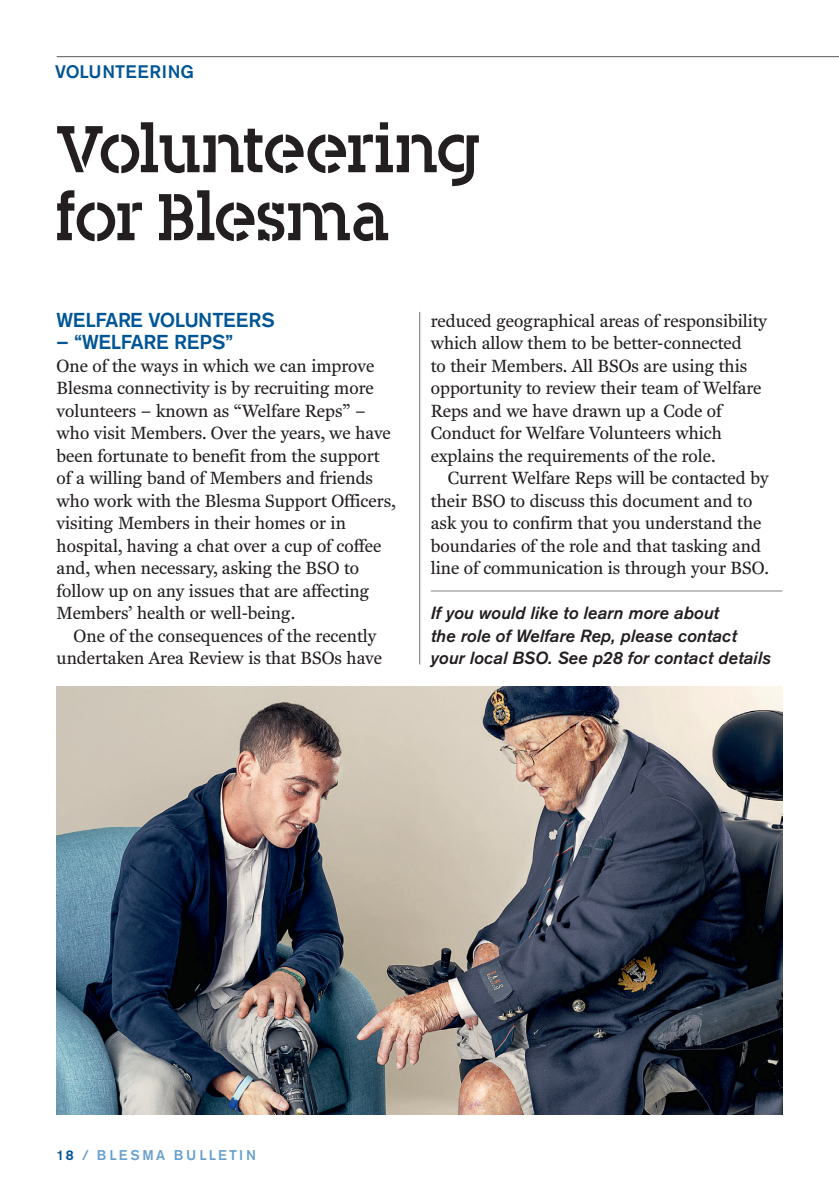
<style>
.page{position:relative;width:839px;height:1191px;background:#fff}
.page>*{position:absolute;margin:0;border:0;box-sizing:border-box;transform-origin:0 0}
.t1{font:64px/68px "Blesma";letter-spacing:-.015em;color:#231f20}
.t2{font:500 20px "Akzidenz Grotesk BQ";letter-spacing:-.02em;color:#005595}
.t3{font:18px "Fenway";color:#231f20}
.t4{font:500 18px "Akzidenz Grotesk BQ";color:#005595}
.t5{font:italic 17.6px/22.6px "Akzidenz Grotesk BQ Med";color:#231f20}
.t6{font:500 14px "Akzidenz Grotesk Std";letter-spacing:.165em;color:#69a1cd}
.s1{color:#005595}
</style>
<div class="page">
<hr style="left:57px;top:56px;width:782px;height:1px;background:#57585a">
<hr style="left:419px;top:312px;width:1px;height:352px;background:#6c6d70">
<img style="left:57px;top:687px;width:725px;height:427px">
<hr style="left:431px;top:590px;width:351px;height:1px;background:#808285">
<p class="t4" style="left:55px;top:61px;width:140px">VOLUNTEERING</p>
<p class="t1" style="left:55px;top:114px;width:427px">Volunteering for Blesma</p>
<p class="t2" style="left:57px;top:307px;width:220px">WELFARE VOLUNTEERS</p>
<p class="t2" style="left:57px;top:330px;width:178px">– “WELFARE REPS”</p>
<p class="t3" style="left:57px;top:355px;width:319px">One of the ways in which we can improve</p>
<p class="t3" style="left:57px;top:377px;width:319px">Blesma connectivity is by recruiting more</p>
<p class="t3" style="left:57px;top:400px;width:311px">volunteers – known as “Welfare Reps” –</p>
<p class="t3" style="left:57px;top:422px;width:336px">who visit Members. Over the years, we have</p>
<p class="t3" style="left:57px;top:445px;width:325px">been fortunate to benefit from the support</p>
<p class="t3" style="left:57px;top:467px;width:318px">of a willing band of Members and friends</p>
<p class="t3" style="left:57px;top:490px;width:340px">who work with the Blesma Support Officers,</p>
<p class="t3" style="left:57px;top:512px;width:291px">visiting Members in their homes or in</p>
<p class="t3" style="left:57px;top:535px;width:326px">hospital, having a chat over a cup of coffee</p>
<p class="t3" style="left:57px;top:557px;width:304px">and, when necessary, asking the BSO to</p>
<p class="t3" style="left:57px;top:580px;width:314px">follow up on any issues that are affecting</p>
<p class="t3" style="left:57px;top:602px;width:240px">Members’ health or well-being.</p>
<p class="t3" style="left:74px;top:625px;width:304px">One of the consequences of the recently</p>
<p class="t3" style="left:57px;top:647px;width:327px">undertaken Area Review is that BSOs have</p>
<p class="t3" style="left:431px;top:310px;width:338px">reduced geographical areas of responsibility</p>
<p class="t3" style="left:431px;top:332px;width:312px">which allow them to be better-connected</p>
<p class="t3" style="left:431px;top:355px;width:318px">to their Members. All BSOs are using this</p>
<p class="t3" style="left:431px;top:377px;width:332px">opportunity to review their team of Welfare</p>
<p class="t3" style="left:431px;top:400px;width:293px">Reps and we have drawn up a Code of</p>
<p class="t3" style="left:431px;top:422px;width:293px">Conduct for Welfare Volunteers which</p>
<p class="t3" style="left:431px;top:445px;width:286px">explains the requirements of the role.</p>
<p class="t3" style="left:448px;top:467px;width:322px">Current Welfare Reps will be contacted by</p>
<p class="t3" style="left:431px;top:490px;width:323px">their BSO to discuss this document and to</p>
<p class="t3" style="left:431px;top:512px;width:332px">ask you to confirm that you understand the</p>
<p class="t3" style="left:431px;top:535px;width:332px">boundaries of the role and that tasking and</p>
<p class="t3" style="left:431px;top:557px;width:339px">line of communication is through your BSO.</p>
<p class="t5" style="left:431px;top:602px;width:341px">If you would like to learn more about<br>the role of Welfare Rep, please contact your local BSO. See p28 for contact details</p>
<p class="t6" style="left:57px;top:1146px;width:201px"><span class="s1">18</span> / BLESMA BULLETIN</p>
</div>
